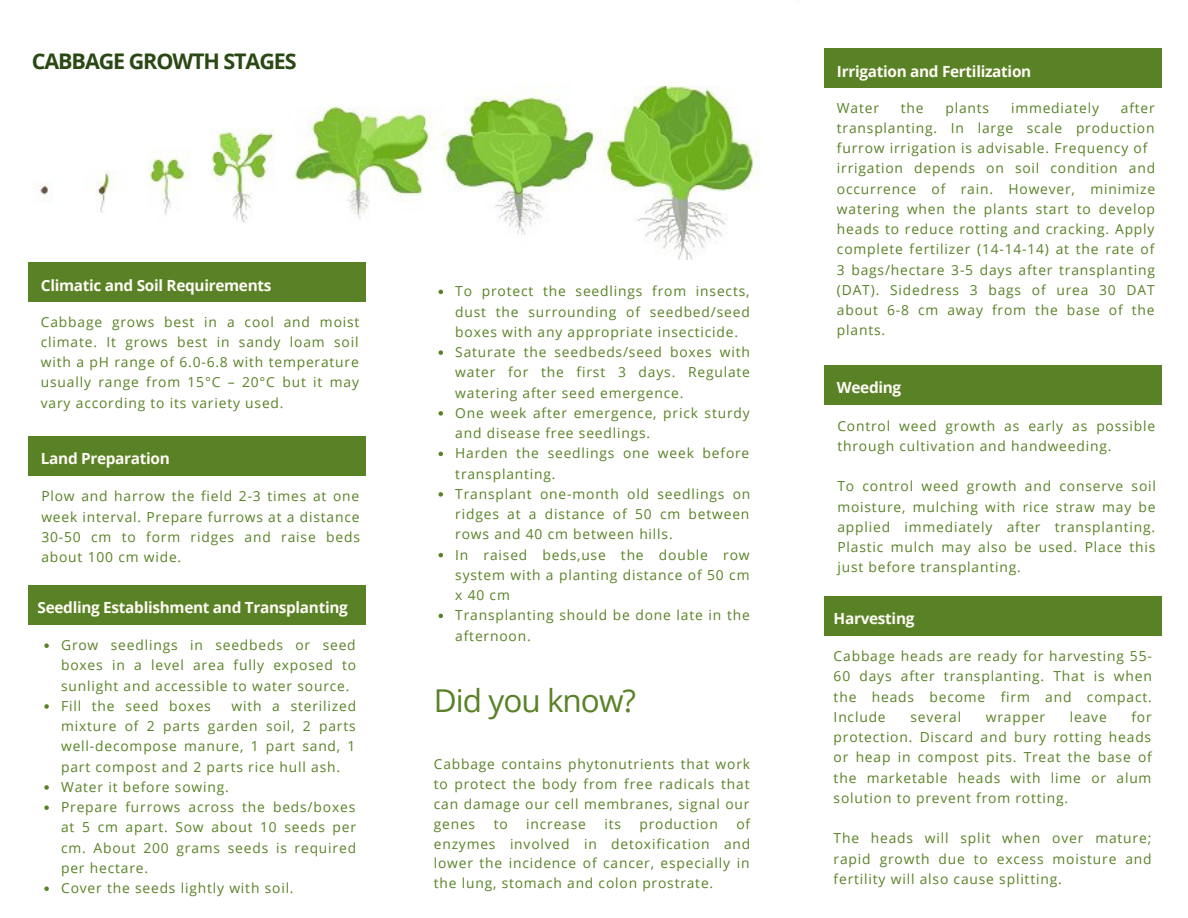
<style>
.page{position:relative;width:1188px;height:918px;background:#fff}
.page>*{position:absolute;margin:0;border:0;box-sizing:border-box;transform-origin:0 0}
.t1{font:31.5px "Open Sans";letter-spacing:-.03em;color:#598226}
.t2{font:700 21.45px "Open Sans";letter-spacing:-.05em;color:#2a4813}
.t3{font:700 15.3px "Open Sans";letter-spacing:-.02em;color:#fffbf5}
.t4{font:13.8px/20.2px "Open Sans";letter-spacing:.06em;color:#598226;text-align:justify}
</style>
<div class="page">
<div style="left:824px;top:48px;width:338px;height:39px;background:#598226"></div>
<div style="left:824px;top:366px;width:338px;height:39px;background:#598226"></div>
<div style="left:824px;top:596px;width:338px;height:40px;background:#598226"></div>
<img style="left:40px;top:85px;width:720px;height:175px">
<div style="left:28px;top:262px;width:337px;height:39px;background:#598226"></div>
<div style="left:28px;top:436px;width:338px;height:40px;background:#598226"></div>
<div style="left:28px;top:585px;width:337px;height:40px;background:#598226"></div>
<svg style="left:44px;top:643px;width:5px;height:5px"></svg>
<svg style="left:44px;top:704px;width:5px;height:5px"></svg>
<svg style="left:44px;top:785px;width:5px;height:5px"></svg>
<svg style="left:44px;top:805px;width:5px;height:5px"></svg>
<svg style="left:44px;top:886px;width:5px;height:5px"></svg>
<svg style="left:439px;top:290px;width:4px;height:4px"></svg>
<svg style="left:439px;top:350px;width:4px;height:5px"></svg>
<svg style="left:439px;top:411px;width:4px;height:5px"></svg>
<svg style="left:439px;top:452px;width:4px;height:4px"></svg>
<svg style="left:439px;top:492px;width:4px;height:5px"></svg>
<svg style="left:439px;top:553px;width:4px;height:4px"></svg>
<svg style="left:439px;top:614px;width:4px;height:4px"></svg>
<p class="t2" style="left:32px;top:46px;width:266px">CABBAGE GROWTH STAGES</p>
<p class="t3" style="left:41px;top:275px;width:232px">Climatic and Soil Requirements</p>
<p class="t4" style="left:41px;top:311px;width:320px">Cabbage grows best in a cool and moist climate. It grows best in sandy loam soil with a pH range of 6.0-6.8 with temperature usually range from 15°C – 20°C but it may vary according to its variety used.</p>
<p class="t3" style="left:41px;top:447px;width:131px">Land Preparation</p>
<p class="t4" style="left:41px;top:486px;width:320px">Plow and harrow the field 2-3 times at one week interval. Prepare furrows at a distance 30-50 cm to form ridges and raise beds about 100 cm wide.</p>
<p class="t3" style="left:38px;top:596px;width:312px">Seedling Establishment and Transplanting</p>
<p class="t4" style="left:61px;top:635px;width:297px">Grow seedlings in seedbeds or seed boxes in a level area fully exposed to sunlight and accessible to water source.</p>
<p class="t4" style="left:61px;top:695px;width:151px">Fill the seed boxes</p>
<p class="t4" style="left:61px;top:695px;width:297px;text-indent:170px">with a sterilized mixture of 2 parts garden soil, 2 parts well-decompose manure, 1 part sand, 1 part compost and 2 parts rice hull ash.</p>
<p class="t4" style="left:61px;top:776px;width:169px">Water it before sowing.</p>
<p class="t4" style="left:61px;top:797px;width:297px">Prepare furrows across the beds/boxes at 5 cm apart. Sow about 10 seeds per cm. About 200 grams seeds is required per hectare.</p>
<p class="t4" style="left:61px;top:878px;width:234px">Cover the seeds lightly with soil.</p>
<p class="t4" style="left:455px;top:281px;width:296px">To protect the seedlings from insects, dust the surrounding of seedbed/seed boxes with any appropriate insecticide.</p>
<p class="t4" style="left:455px;top:342px;width:296px">Saturate the seedbeds/seed boxes with water for the first 3 days. Regulate watering after seed emergence.</p>
<p class="t4" style="left:455px;top:402px;width:296px">One week after emergence, prick sturdy and disease free seedlings.</p>
<p class="t4" style="left:455px;top:443px;width:296px">Harden the seedlings one week before transplanting.</p>
<p class="t4" style="left:455px;top:483px;width:297px">Transplant one-month old seedlings on ridges at a distance of 50 cm between rows and 40 cm between hills.</p>
<p class="t4" style="left:455px;top:544px;width:296px">In raised beds,use the double row system with a planting distance of 50 cm x 40 cm</p>
<p class="t4" style="left:455px;top:605px;width:296px">Transplanting should be done late in the afternoon.</p>
<p class="t1" style="left:434px;top:679px;width:204px">Did you know?</p>
<p class="t4" style="left:434px;top:754px;width:318px">Cabbage contains phytonutrients that work to protect the body from free radicals that can damage our cell membranes, signal our genes</p>
<p class="t4" style="left:434px;top:813px;width:318px;text-indent:303px">of enzymes involved in detoxification and lower the incidence of cancer, especially in the lung, stomach and colon prostrate.</p>
<p class="t4" style="left:494px;top:813px;width:16px">to</p>
<p class="t4" style="left:526px;top:813px;width:61px">increase</p>
<p class="t4" style="left:604px;top:813px;width:18px">its</p>
<p class="t4" style="left:639px;top:813px;width:80px">production</p>
<p class="t3" style="left:837px;top:61px;width:196px">Irrigation and Fertilization</p>
<p class="t4" style="left:837px;top:97px;width:44px">Water</p>
<p class="t4" style="left:901px;top:97px;width:24px">the</p>
<p class="t4" style="left:945px;top:97px;width:45px">plants</p>
<p class="t4" style="left:1011px;top:97px;width:89px">immediately</p>
<p class="t4" style="left:837px;top:97px;width:319px;text-indent:284px">after transplanting. In large scale production furrow irrigation is advisable. Frequency of</p>
<p class="t4" style="left:837px;top:158px;width:320px">irrigation depends on soil condition and occurrence of rain. However, minimize watering when the plants start to develop heads to reduce rotting and cracking. Apply complete fertilizer (14-14-14) at the rate of 3 bags/hectare 3-5 days after transplanting (DAT). Sidedress 3 bags of urea 30 DAT about 6-8 cm away from the base of the plants.</p>
<p class="t3" style="left:837px;top:377px;width:66px">Weeding</p>
<p class="t4" style="left:837px;top:415px;width:319px">Control weed growth as early as possible through cultivation and handweeding.</p>
<p class="t4" style="left:837px;top:476px;width:320px">To control weed growth and conserve soil moisture, mulching with rice straw may be applied immediately after transplanting.<br>Plastic mulch may also be used. Place this just before transplanting.</p>
<p class="t3" style="left:834px;top:607px;width:82px">Harvesting</p>
<p class="t4" style="left:834px;top:646px;width:320px">Cabbage heads are ready for harvesting 55- 60 days after transplanting. That is when the heads become firm and compact.<br>Include</p>
<p class="t4" style="left:834px;top:707px;width:320px;text-indent:298px">for protection. Discard and bury rotting heads or heap in compost pits. Treat the base of the marketable heads with lime or alum solution to prevent from rotting.</p>
<p class="t4" style="left:834px;top:828px;width:320px">The heads will split when over mature; rapid growth due to excess moisture and fertility will also cause splitting.</p>
<p class="t4" style="left:910px;top:707px;width:52px">several</p>
<p class="t4" style="left:986px;top:707px;width:61px">wrapper</p>
<p class="t4" style="left:1070px;top:707px;width:38px">leave</p>
</div>
